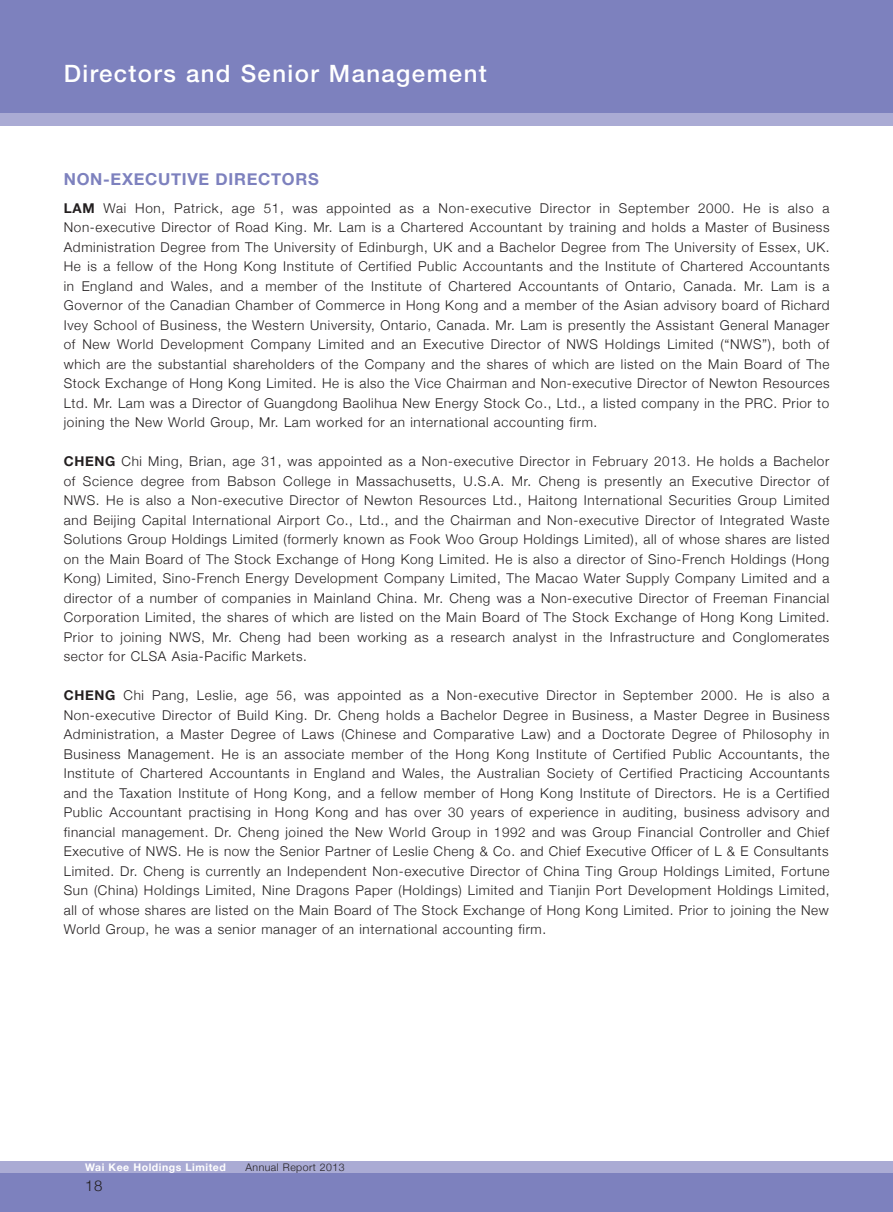
<style>
.page{position:relative;width:893px;height:1212px;background:#fff}
.page>*{position:absolute;margin:0;border:0;box-sizing:border-box;transform-origin:0 0}
.t1{font:500 24px "Helvetica Neue LT Std";letter-spacing:.06em;color:#fff}
.Heading_1{font:700 16.5px "Helvetica Neue";letter-spacing:.045em;color:#7d81be}
.t2{font:300 15px "Helvetica Neue";color:#231f20}
.Body_Text{font:300 13.5px/19.5px "Helvetica Neue";letter-spacing:.05em;color:#231f20;text-align:justify}
.t3{font:700 10.5px "Helvetica Neue";letter-spacing:.05em;color:#fff}
.t4{font:300 10.5px "Helvetica Neue";letter-spacing:.045em;color:#231f20}
.s1{font-weight:700}
</style>
<div class="page">
<div style="left:0;top:1161px;width:893px;height:13px;background:#aaabd4"></div>
<div style="left:0;top:1174px;width:893px;height:38px;background:#7d81be"></div>
<div style="left:0;top:0;width:893px;height:125px;background:#aaabd4"></div>
<div style="left:0;top:0;width:893px;height:113px;background:#7d81be"></div>
<p class="t1" style="left:64px;top:59px;width:425px">Directors and Senior Management</p>
<p class="Heading_1" style="left:64px;top:169px;width:257px">NON-EXECUTIVE DIRECTORS</p>
<p class="Body_Text" style="left:64px;top:198px;width:767px"><span class="s1">LAM</span> Wai Hon, Patrick, age 51, was appointed as a Non-executive Director in September 2000. He is also a Non-executive Director of Road King. Mr. Lam is a Chartered Accountant by training and holds a Master of Business Administration Degree from The University of Edinburgh, UK and a Bachelor Degree from The University of Essex, UK.<br>He is a fellow of the Hong Kong Institute of Certified Public Accountants and the Institute of Chartered Accountants in England and Wales, and a member of the Institute of Chartered Accountants of Ontario, Canada. Mr. Lam is a Governor of the Canadian Chamber of Commerce in Hong Kong and a member of the Asian advisory board of Richard Ivey School of Business, the Western University, Ontario, Canada. Mr. Lam is presently the Assistant General Manager of New World Development Company Limited and an Executive Director of NWS Holdings Limited (“NWS”), both of which are the substantial shareholders of the Company and the shares of which are listed on the Main Board of The Stock Exchange of Hong Kong Limited. He is also the Vice Chairman and Non-executive Director of Newton Resources Ltd. Mr. Lam was a Director of Guangdong Baolihua New Energy Stock Co., Ltd., a listed company in the PRC. Prior to joining the New World Group, Mr. Lam worked for an international accounting firm.</p>
<p class="Body_Text" style="left:64px;top:451px;width:767px"><span class="s1">CHENG</span> Chi Ming, Brian, age 31, was appointed as a Non-executive Director in February 2013. He holds a Bachelor of Science degree from Babson College in Massachusetts, U.S.A. Mr. Cheng is presently an Executive Director of NWS. He is also a Non-executive Director of Newton Resources Ltd., Haitong International Securities Group Limited and Beijing Capital International Airport Co., Ltd., and the Chairman and Non-executive Director of Integrated Waste Solutions Group Holdings Limited (formerly known as Fook Woo Group Holdings Limited), all of whose shares are listed on the Main Board of The Stock Exchange of Hong Kong Limited. He is also a director of Sino-French Holdings (Hong Kong) Limited, Sino-French Energy Development Company Limited, The Macao Water Supply Company Limited and a director of a number of companies in Mainland China. Mr. Cheng was a Non-executive Director of Freeman Financial Corporation Limited, the shares of which are listed on the Main Board of The Stock Exchange of Hong Kong Limited.<br>Prior to joining NWS, Mr. Cheng had been working as a research analyst in the Infrastructure and Conglomerates sector for CLSA Asia-Pacific Markets.</p>
<p class="Body_Text" style="left:64px;top:685px;width:767px"><span class="s1">CHENG</span> Chi Pang, Leslie, age 56, was appointed as a Non-executive Director in September 2000. He is also a Non-executive Director of Build King. Dr. Cheng holds a Bachelor Degree in Business, a Master Degree in Business Administration, a Master Degree of Laws (Chinese and Comparative Law) and a Doctorate Degree of Philosophy in Business Management. He is an associate member of the Hong Kong Institute of Certified Public Accountants, the Institute of Chartered Accountants in England and Wales, the Australian Society of Certified Practicing Accountants and the Taxation Institute of Hong Kong, and a fellow member of Hong Kong Institute of Directors. He is a Certified Public Accountant practising in Hong Kong and has over 30 years of experience in auditing, business advisory and financial management. Dr. Cheng joined the New World Group in 1992 and was Group Financial Controller and Chief Executive of NWS. He is now the Senior Partner of Leslie Cheng &amp; Co. and Chief Executive Officer of L &amp; E Consultants Limited. Dr. Cheng is currently an Independent Non-executive Director of China Ting Group Holdings Limited, Fortune Sun (China) Holdings Limited, Nine Dragons Paper (Holdings) Limited and Tianjin Port Development Holdings Limited, all of whose shares are listed on the Main Board of The Stock Exchange of Hong Kong Limited. Prior to joining the New World Group, he was a senior manager of an international accounting firm.</p>
<p class="t3" style="left:85px;top:1161px;width:142px">Wai Kee Holdings Limited</p>
<p class="t4" style="left:246px;top:1161px;width:101px">Annual Report 2013</p>
<p class="t2" style="left:85px;top:1176px;width:19px">18</p>
</div>
